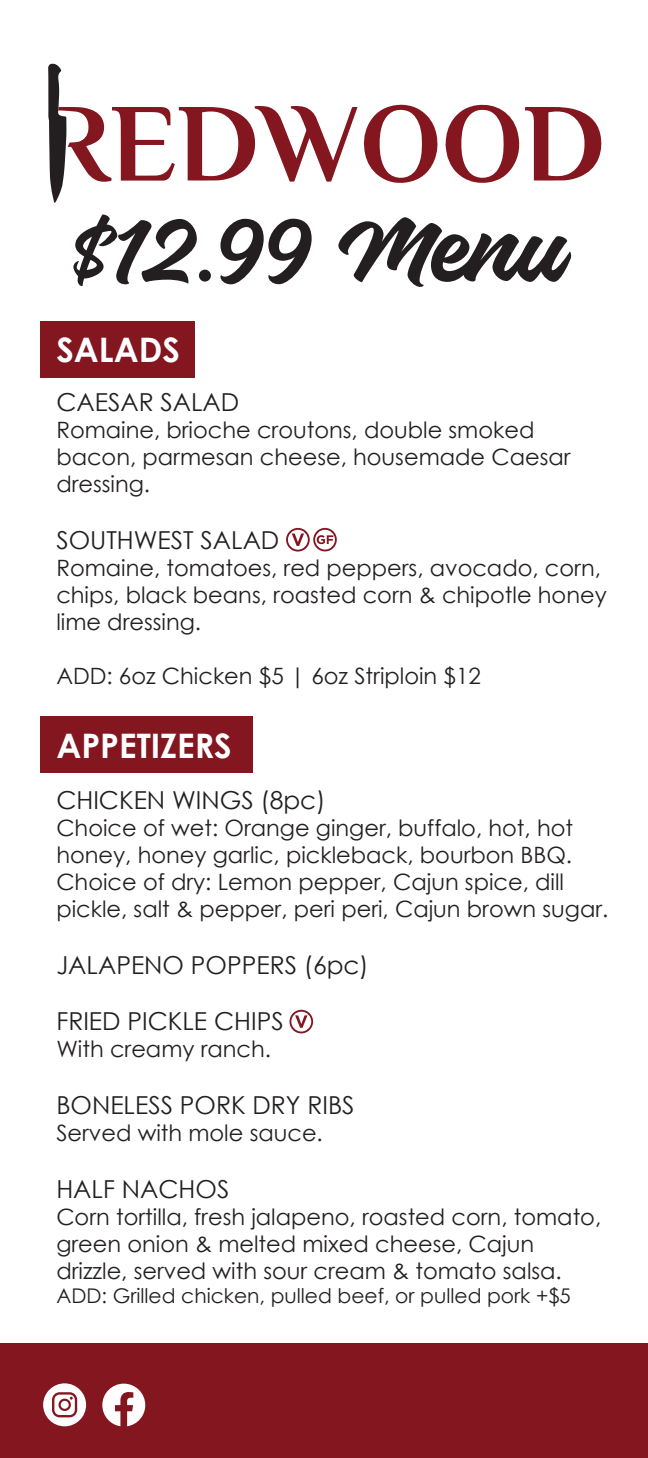
<style>
.page{position:relative;width:648px;height:1458px;background:#fff}
.page>*{position:absolute;margin:0;border:0;box-sizing:border-box;transform-origin:0 0}
.t1{font:107.1px "Bhineka";color:#231f20}
.t2{font:700 33.75px "Century Gothic";color:#fff}
.t3{font:24.75px "Century Gothic";color:#231f20}
.t4{font:22.5px/27px "Century Gothic";color:#231f20}
.t5{font:20.25px "Century Gothic";color:#231f20}
</style>
<div class="page">
<svg style="left:289px;top:1010px;width:24px;height:23px"></svg>
<div style="left:40px;top:717px;width:213px;height:56px;background:#841620"></div>
<svg style="left:286px;top:528px;width:51px;height:24px"></svg>
<div style="left:40px;top:321px;width:155px;height:56px;background:#841620"></div>
<div style="left:0;top:1343px;width:648px;height:115px;background:#841620"></div>
<svg style="left:43px;top:1383px;width:43px;height:43px"></svg>
<svg style="left:102px;top:1384px;width:43px;height:42px"></svg>
<svg style="left:445px;top:104px;width:157px;height:79px"></svg>
<svg style="left:48px;top:63px;width:390px;height:140px"></svg>
<h1 class="t1" style="left:75px;top:196px;width:490px">$12.99 Menu</h1>
<h2 class="t2" style="left:56px;top:324px;width:125px">SALADS</h2>
<p class="t3" style="left:56px;top:385px;width:185px">CAESAR SALAD</p>
<p class="t4" style="left:56px;top:416px;width:516px">Romaine, brioche croutons, double smoked bacon, parmesan cheese, housemade Caesar dressing.</p>
<p class="t3" style="left:56px;top:522px;width:225px">SOUTHWEST SALAD</p>
<p class="t4" style="left:56px;top:554px;width:552px">Romaine, tomatoes, red peppers, avocado, corn, chips, black beans, roasted corn &amp; chipotle honey lime dressing.</p>
<p class="t4" style="left:56px;top:662px;width:426px">ADD: 6oz Chicken $5 | 6oz Striploin $12</p>
<h2 class="t2" style="left:56px;top:720px;width:177px">APPETIZERS</h2>
<p class="t3" style="left:56px;top:783px;width:271px">CHICKEN WINGS (8pc)</p>
<p class="t4" style="left:56px;top:814px;width:554px">Choice of wet: Orange ginger, buffalo, hot, hot honey, honey garlic, pickleback, bourbon BBQ.<br>Choice of dry: Lemon pepper, Cajun spice, dill pickle, salt &amp; pepper, peri peri, Cajun brown sugar.</p>
<p class="t3" style="left:56px;top:947px;width:314px">JALAPENO POPPERS (6pc)</p>
<p class="t3" style="left:56px;top:1004px;width:229px">FRIED PICKLE CHIPS</p>
<p class="t4" style="left:56px;top:1035px;width:216px">With creamy ranch.</p>
<p class="t3" style="left:56px;top:1088px;width:300px">BONELESS PORK DRY RIBS</p>
<p class="t4" style="left:56px;top:1119px;width:268px">Served with mole sauce.</p>
<p class="t3" style="left:56px;top:1171px;width:175px">HALF NACHOS</p>
<p class="t4" style="left:56px;top:1203px;width:546px">Corn tortilla, fresh jalapeno, roasted corn, tomato, green onion &amp; melted mixed cheese, Cajun drizzle, served with sour cream &amp; tomato salsa.</p>
<p class="t5" style="left:56px;top:1281px;width:516px">ADD: Grilled chicken, pulled beef, or pulled pork +$5</p>
</div>
